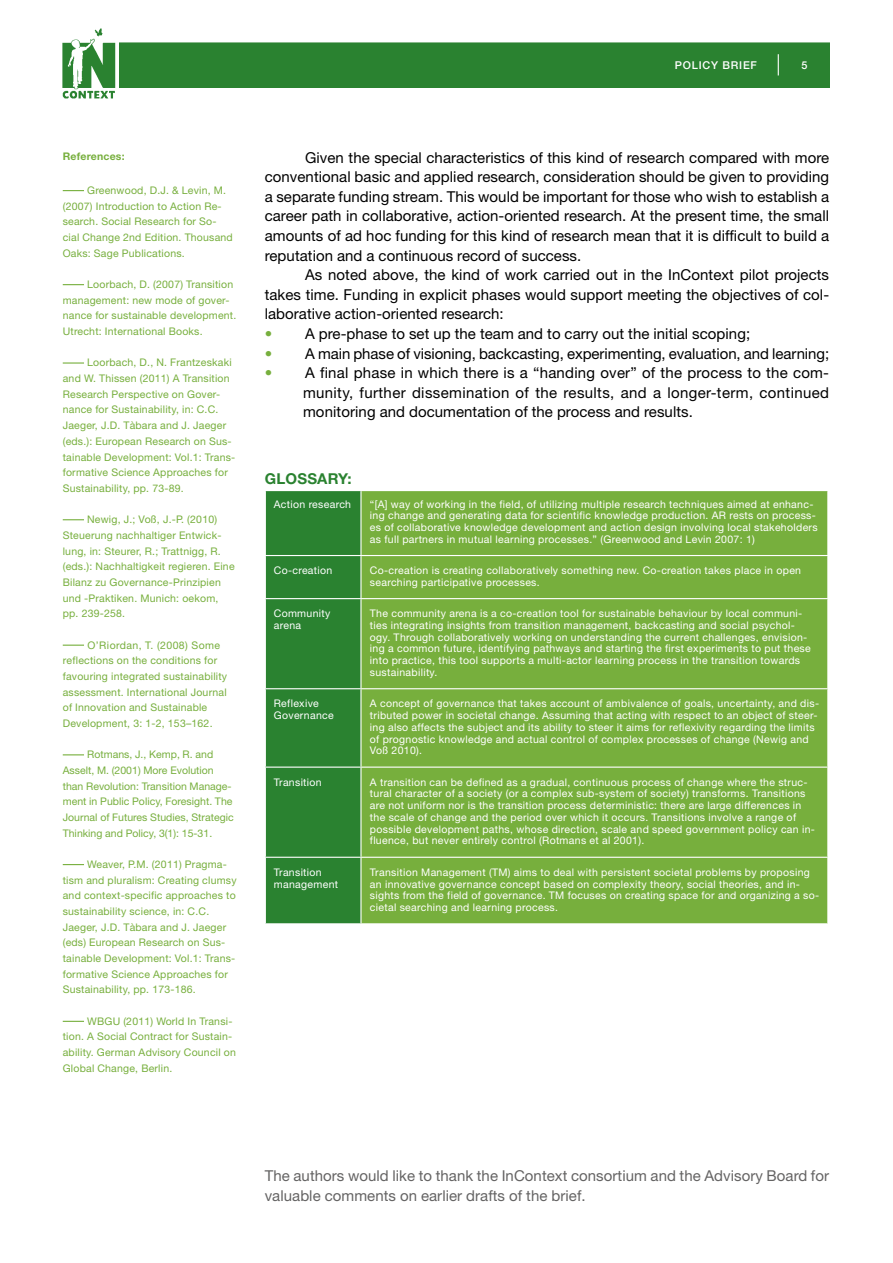
<style>
.page{position:relative;width:893px;height:1263px;background:#fff}
.page>*{position:absolute;margin:0;border:0;box-sizing:border-box;transform-origin:0 0}
.t1{font:15px/19.6px "Helvetica Neue";letter-spacing:.005em;color:#000;text-align:justify}
.t2{font:15px/19.6px "Helvetica Neue";letter-spacing:.005em;color:#646363}
.t3{font:700 15px "Helvetica Neue";letter-spacing:.015em;color:#2a8230}
.t4{font:500 10.8px "Helvetica Neue";letter-spacing:.07em;color:#fff}
.t5{font:10.5px/11.7px "Helvetica Neue";letter-spacing:.03em;color:#fff}
.t6{font:10.5px/15.8px "Helvetica Neue";letter-spacing:.02em;color:#77af3d}
.t7{font:10.5px/15.8px "Helvetica Neue";color:#77af3d}
.t8{font:700 10.5px "Helvetica Neue";letter-spacing:.02em;color:#77af3d}
.s1{color:#77af3d}
</style>
<div class="page">
<svg style="left:63px;top:190px;width:21px;height:1px"></svg>
<svg style="left:63px;top:284px;width:21px;height:1px"></svg>
<hr style="left:63px;top:362px;width:21px;height:2px;background:#77af3d">
<svg style="left:63px;top:519px;width:21px;height:1px"></svg>
<svg style="left:63px;top:645px;width:21px;height:1px"></svg>
<svg style="left:63px;top:754px;width:21px;height:1px"></svg>
<svg style="left:63px;top:864px;width:21px;height:1px"></svg>
<svg style="left:63px;top:1021px;width:21px;height:1px"></svg>
<div style="left:266px;top:491px;width:94px;height:432px;background:#2a8230"></div>
<div style="left:362px;top:491px;width:465px;height:432px;background:#77af3d"></div>
<hr style="left:265px;top:555px;width:96px;height:1px;background:#fff">
<hr style="left:361px;top:555px;width:467px;height:1px;background:#fff">
<hr style="left:265px;top:598px;width:96px;height:1px;background:#fff">
<hr style="left:361px;top:598px;width:467px;height:1px;background:#fff">
<hr style="left:265px;top:688px;width:96px;height:1px;background:#fff">
<hr style="left:361px;top:688px;width:467px;height:1px;background:#fff">
<hr style="left:265px;top:766px;width:96px;height:2px;background:#fff">
<hr style="left:361px;top:766px;width:467px;height:2px;background:#fff">
<hr style="left:265px;top:857px;width:96px;height:1px;background:#fff">
<hr style="left:361px;top:857px;width:467px;height:1px;background:#fff">
<img style="left:62px;top:28px;width:54px;height:71px">
<div style="left:119px;top:43px;width:710px;height:44px;background:#2a8230"></div>
<svg style="left:778px;top:54px;width:1px;height:21px"></svg>
<p class="t4" style="left:675px;top:58px;width:76px">POLICY BRIEF</p>
<p class="t4" style="left:801px;top:58px;width:8px">5</p>
<p class="t8" style="left:63px;top:150px;width:63px">References:</p>
<p class="t6" style="left:63px;top:182px;width:172px;text-indent:24px">Greenwood, D.J. &amp; Levin, M. (2007) Introduction to Action Re&shy;search. Social Research for So&shy;cial Change 2nd Edition. Thousand<br>Oaks: Sage Publications.</p>
<p class="t6" style="left:63px;top:276px;width:175px;text-indent:24px">Loorbach, D. (2007) Transition management: new mode of gover&shy;nance for sustainable development.<br>Utrecht: International Books.</p>
<p class="t6" style="left:63px;top:355px;width:174px;text-indent:24px">Loorbach, D., N. Frantzeskaki and W. Thissen (2011) A Transition Research Perspective on Gover&shy;nance for Sustainability, in: C.C.<br>Jaeger, J.D. Tàbara and J. Jaeger (eds.): European Research on Sus&shy;tainable Development: Vol.1: Trans&shy;formative Science Approaches for Sustainability, pp. 73-89.</p>
<p class="t6" style="left:63px;top:511px;width:173px;text-indent:24px">Newig, J.; Voß, J.-P. (2010)<br>Steuerung nachhaltiger Entwick&shy;lung, in: Steurer, R.; Trattnigg, R. (eds.): Nachhaltigkeit regieren. Eine<br>Bilanz zu Governance-Prinzipien und -Praktiken. Munich: oekom, pp. 239-258.</p>
<p class="t6" style="left:63px;top:637px;width:166px;text-indent:25px">O’Riordan, T. (2008) Some reflections on the conditions for favouring integrated sustainability assessment. International Journal of Innovation and Sustainable<br>Development, 3: 1-2, 153–162.</p>
<p class="t7" style="left:63px;top:746px;width:172px;text-indent:24px">Rotmans, J., Kemp, R. and Asselt, M. (2001) More Evolution than Revolution: Transition Manage&shy;ment in Public Policy, Foresight. The Journal of Futures Studies, Strategic Thinking and Policy, 3(1): 15-31.</p>
<p class="t6" style="left:63px;top:856px;width:175px;text-indent:24px">Weaver, P.M. (2011) Pragma&shy;tism and pluralism: Creating clumsy and context-specific approaches to sustainability science, in: C.C.<br>Jaeger, J.D. Tàbara and J. Jaeger (eds) European Research on Sus&shy;tainable Development: Vol.1: Trans&shy;formative Science Approaches for Sustainability, pp. 173-186.</p>
<p class="t6" style="left:63px;top:1013px;width:175px;text-indent:24px">WBGU (2011) World In Transi&shy;tion. A Social Contract for Sustain&shy;ability. German Advisory Council on<br>Global Change, Berlin.</p>
<p class="t1" style="left:265px;top:147px;width:566px;text-indent:40px">Given the special characteristics of this kind of research compared with more conventional basic and applied research, consideration should be given to providing a separate funding stream. This would be important for those who wish to establish a career path in collaborative, action-oriented research. At the present time, the small amounts of ad hoc funding for this kind of research mean that it is difficult to build a reputation and a continuous record of success.</p>
<h1 class="t1" style="left:265px;top:265px;width:566px;text-indent:40px">As noted above, the kind of work carried out in the InContext pilot projects takes time. Funding in explicit phases would support meeting the objectives of col&shy;laborative action-oriented research:</h1>
<h1 class="t1" style="left:265px;top:324px;width:487px"><span class="s1">•</span> A pre-phase to set up the team and to carry out the initial scoping;</h1>
<h1 class="t1" style="left:265px;top:343px;width:566px"><span class="s1">•</span> A main phase of visioning, backcasting, experimenting, evaluation, and learning;</h1>
<h1 class="t1" style="left:303px;top:363px;width:528px;text-indent:-38px"><span class="s1">•</span> A final phase in which there is a “handing over” of the process to the com&shy;munity, further dissemination of the results, and a longer-term, continued monitoring and documentation of the process and results.</h1>
<h1 class="t3" style="left:265px;top:469px;width:88px">Glossary:</h1>
<p class="t5" style="left:274px;top:498px;width:79px">Action research</p>
<p class="t5" style="left:370px;top:498px;width:449px">“[A] way of working in the field, of utilizing multiple research techniques aimed at enhanc&shy;ing change and generating data for scientific knowledge production. AR rests on process&shy;es of collaborative knowledge development and action design involving local stakeholders as full partners in mutual learning processes.” (Greenwood and Levin 2007: 1)</p>
<p class="t5" style="left:274px;top:564px;width:60px">Co-creation</p>
<p class="t5" style="left:370px;top:564px;width:433px">Co-creation is creating collaboratively something new. Co-creation takes place in open searching participative processes.</p>
<p class="t5" style="left:274px;top:607px;width:58px">Community arena</p>
<p class="t5" style="left:370px;top:607px;width:442px">The community arena is a co-creation tool for sustainable behaviour by local communi&shy;ties integrating insights from transition management, backcasting and social psychol&shy;ogy. Through collaboratively working on understanding the current challenges, envision&shy;ing a common future, identifying pathways and starting the first experiments to put these into practice, this tool supports a multi-actor learning process in the transition towards sustainability.</p>
<p class="t5" style="left:274px;top:697px;width:61px">Reflexive<br>Governance</p>
<p class="t5" style="left:370px;top:697px;width:451px">A concept of governance that takes account of ambivalence of goals, uncertainty, and dis&shy;tributed power in societal change. Assuming that acting with respect to an object of steer&shy;ing also affects the subject and its ability to steer it aims for reflexivity regarding the limits of prognostic knowledge and actual control of complex processes of change (Newig and Voß 2010).</p>
<p class="t5" style="left:274px;top:776px;width:49px">Transition</p>
<p class="t5" style="left:370px;top:776px;width:447px">A transition can be defined as a gradual, continuous process of change where the struc&shy;tural character of a society (or a complex sub-system of society) transforms. Transitions are not uniform nor is the transition process deterministic: there are large differences in the scale of change and the period over which it occurs. Transitions involve a range of possible development paths, whose direction, scale and speed government policy can in&shy;fluence, but never entirely control (Rotmans et al 2001).</p>
<p class="t5" style="left:274px;top:866px;width:66px">Transition management</p>
<p class="t5" style="left:370px;top:866px;width:451px">Transition Management (TM) aims to deal with persistent societal problems by proposing an innovative governance concept based on complexity theory, social theories, and in&shy;sights from the field of governance. TM focuses on creating space for and organizing a so&shy;cietal searching and learning process.</p>
<h1 class="t2" style="left:265px;top:1166px;width:566px">The authors would like to thank the InContext consortium and the Advisory Board for valuable comments on earlier drafts of the brief.</h1>
</div>
